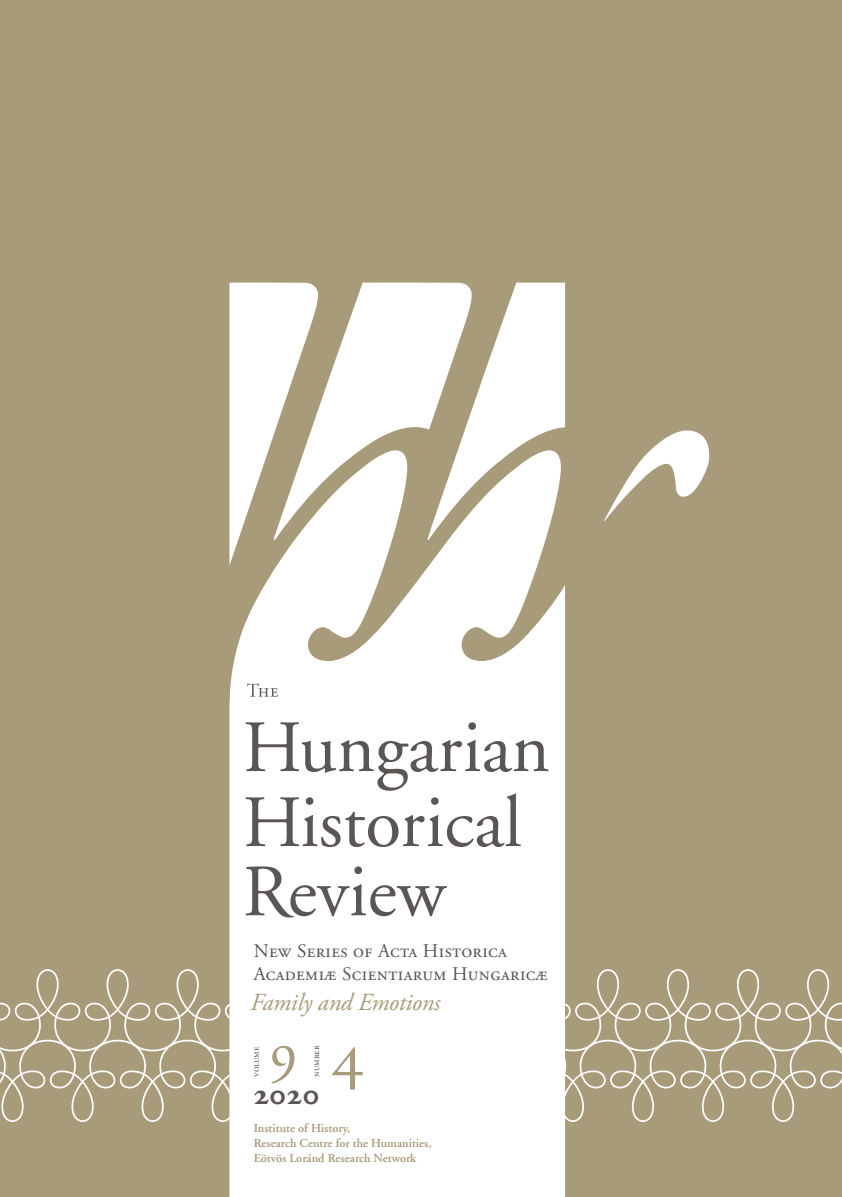
<style>
.page{position:relative;width:842px;height:1197px;background:#a79b79}
.page>*{position:absolute;margin:0;border:0;box-sizing:border-box;transform-origin:0 0}
.t1{font:68.25px "Adobe Garamond Pro";color:#a79b79}
.t2{font:59.5px "Adobe Garamond Pro";color:#a79b79}
.t3{font:700 30.62px "Adobe Garamond Pro";color:#5b5554}
.t4{font:italic 24.5px "Adobe Garamond Pro";letter-spacing:-.01em;color:#a79b79}
.t5{font:19.25px/23.1px "Adobe Garamond Pro";letter-spacing:.02em;color:#5b5554}
.t6{font:600 12.25px/14.7px "Adobe Garamond LT";color:#a79b79}
.t7{font:9.62px "Adobe Garamond Pro";letter-spacing:.01em;color:#5b5554}
</style>
<div class="page">
<svg style="left:0;top:1051px;width:842px;height:71px"></svg>
<svg style="left:0;top:969px;width:842px;height:82px"></svg>
<svg style="left:229px;top:540px;width:336px;height:657px;background:#f9f8f5"></svg>
<svg style="left:474px;top:283px;width:91px;height:257px"></svg>
<svg style="left:604px;top:430px;width:106px;height:91px"></svg>
<svg style="left:229px;top:282px;width:91px;height:284px"></svg>
<svg style="left:274px;top:282px;width:200px;height:258px;fill:#fff"></svg>
<svg style="left:246px;top:722px;width:302px;height:125px;background:#e0dede"></svg>
<svg style="left:246px;top:866px;width:201px;height:51px;background:#d9d8d8"></svg>
<svg style="left:247px;top:683px;width:31px;height:14px"></svg>
<h3 class="t5" style="left:254px;top:940px;width:296px">New Series of Acta Historica<br>Academiæ Scientiarum Hungaricæ</h3>
<h3 class="t4" style="left:250px;top:987px;width:191px">Family and Emotions</h3>
<p class="t7" style="left:250px;top:1077px;width:32px;rotate:-90deg">volume</p>
<h2 class="t2" style="left:269px;top:1017px;width:30px">9</h2>
<p class="t7" style="left:310px;top:1077px;width:33px;rotate:-90deg">number</p>
<h1 class="t1" style="left:331px;top:1014px;width:34px">4</h1>
<h3 class="t3" style="left:254px;top:1076px;width:67px">2020</h3>
<p class="t6" style="left:254px;top:1121px;width:179px">Institute of History,<br>Research Centre for the Humanities,<br>Eötvös Loránd Research Network</p>
</div>
